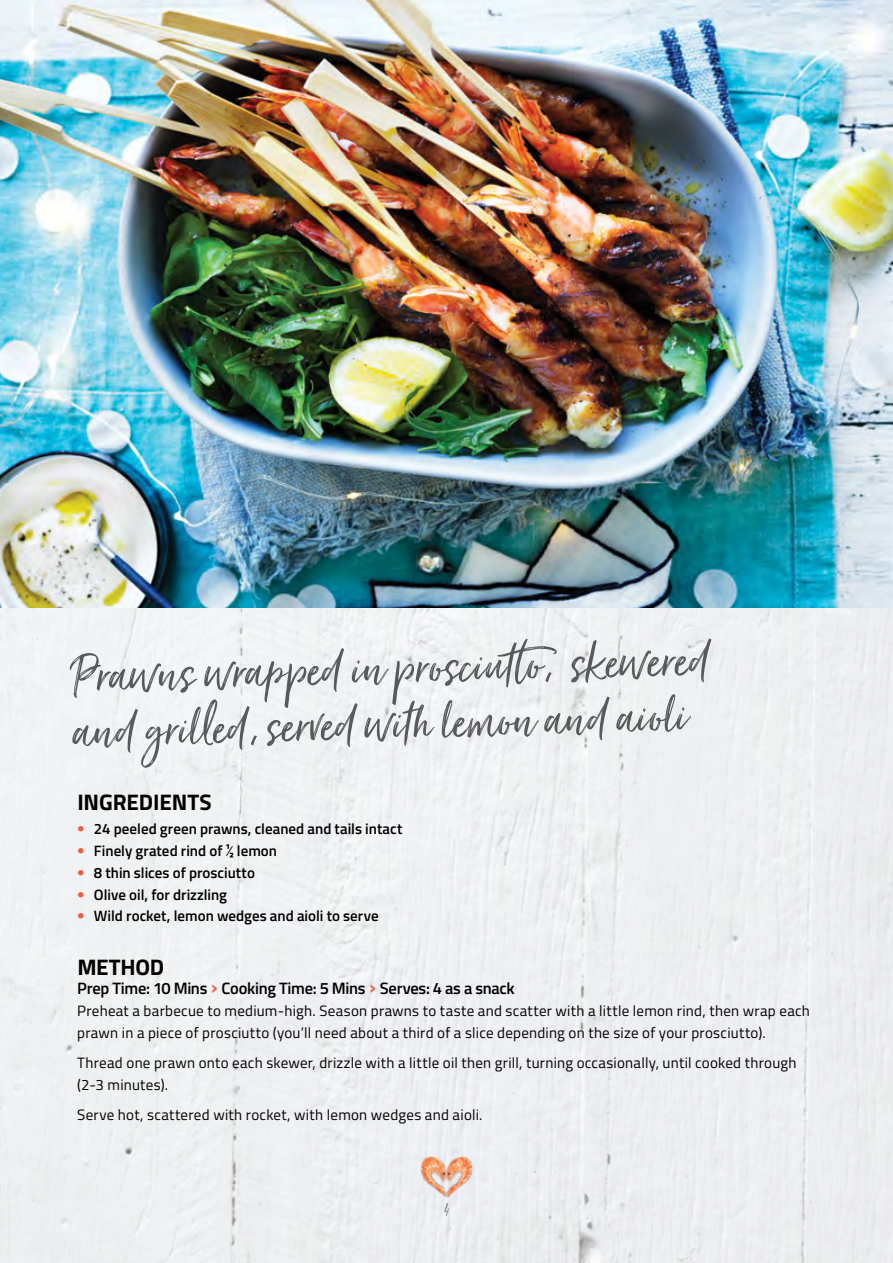
<style>
.page{position:relative;width:893px;height:1263px;background:#eff0f2}
.page>*{position:absolute;margin:0;border:0;box-sizing:border-box;transform-origin:0 0}
.t1{font:64.5px/56.1px "Just Lovely";color:#58595b}
.t2{font:700 22.5px "Titillium Web";letter-spacing:-.005em;color:#000}
.t3{font:19.5px "Just Lovely";color:#58595b}
.t4{font:600 16.5px "Titillium Web";letter-spacing:-.02em;color:#000}
.t5{font:15px/21.8px "Titillium Web";letter-spacing:.015em;color:#000}
.t6{font:600 15px "Titillium Web";color:#000}
.s1{font-family:"Helvetica Neue";font-weight:400;color:#f15b40}
.s2{font-size:21px;color:#f15b40}
</style>
<div class="page">
<div style="left:420px;top:1156px;width:53px;height:43px;background:#000;opacity:.31"></div>
<img style="left:422px;top:1157px;width:49px;height:40px">
<img style="left:0;top:0;width:893px;height:608px">
<h1 class="t1" style="left:71px;top:648px;width:639px;rotate:-1deg">Prawns wrapp ed in prosciutt o, skewered and grill ed, served with lemon and aioli</h1>
<h2 class="t2" style="left:77px;top:785px;width:136px">INGREDIENTS</h2>
<p class="t6" style="left:77px;top:818px;width:327px"><span class="s1">•</span> 24 peeled green prawns, cleaned and tails intact</p>
<p class="t6" style="left:77px;top:839px;width:201px"><span class="s1">•</span> Finely grated rind of ½ lemon</p>
<p class="t6" style="left:77px;top:861px;width:179px"><span class="s1">•</span> 8 thin slices of prosciutto</p>
<p class="t6" style="left:77px;top:883px;width:151px"><span class="s1">•</span> Olive oil, for drizzling</p>
<p class="t6" style="left:77px;top:905px;width:303px"><span class="s1">•</span> Wild rocket, lemon wedges and aioli to serve</p>
<h2 class="t2" style="left:77px;top:949px;width:88px">METHOD</h2>
<p class="t4" style="left:77px;top:976px;width:439px">Prep Time: 10 Mins <span class="s2">›</span> Cooking Time: 5 Mins <span class="s2">›</span> Serves: 4 as a snack</p>
<p class="t5" style="left:77px;top:999px;width:734px">Preheat a barbecue to medium-high. Season prawns to taste and scatter with a little lemon rind, then wrap each prawn in a piece of prosciutto (you’ll need about a third of a slice depending on the size of your prosciutto).</p>
<p class="t5" style="left:77px;top:1051px;width:721px">Thread one prawn onto each skewer, drizzle with a little oil then grill, turning occasionally, until cooked through (2-3 minutes).</p>
<p class="t5" style="left:77px;top:1103px;width:407px">Serve hot, scattered with rocket, with lemon wedges and aioli.</p>
<h3 class="t3" style="left:444px;top:1196px;width:6px">4</h3>
</div>
